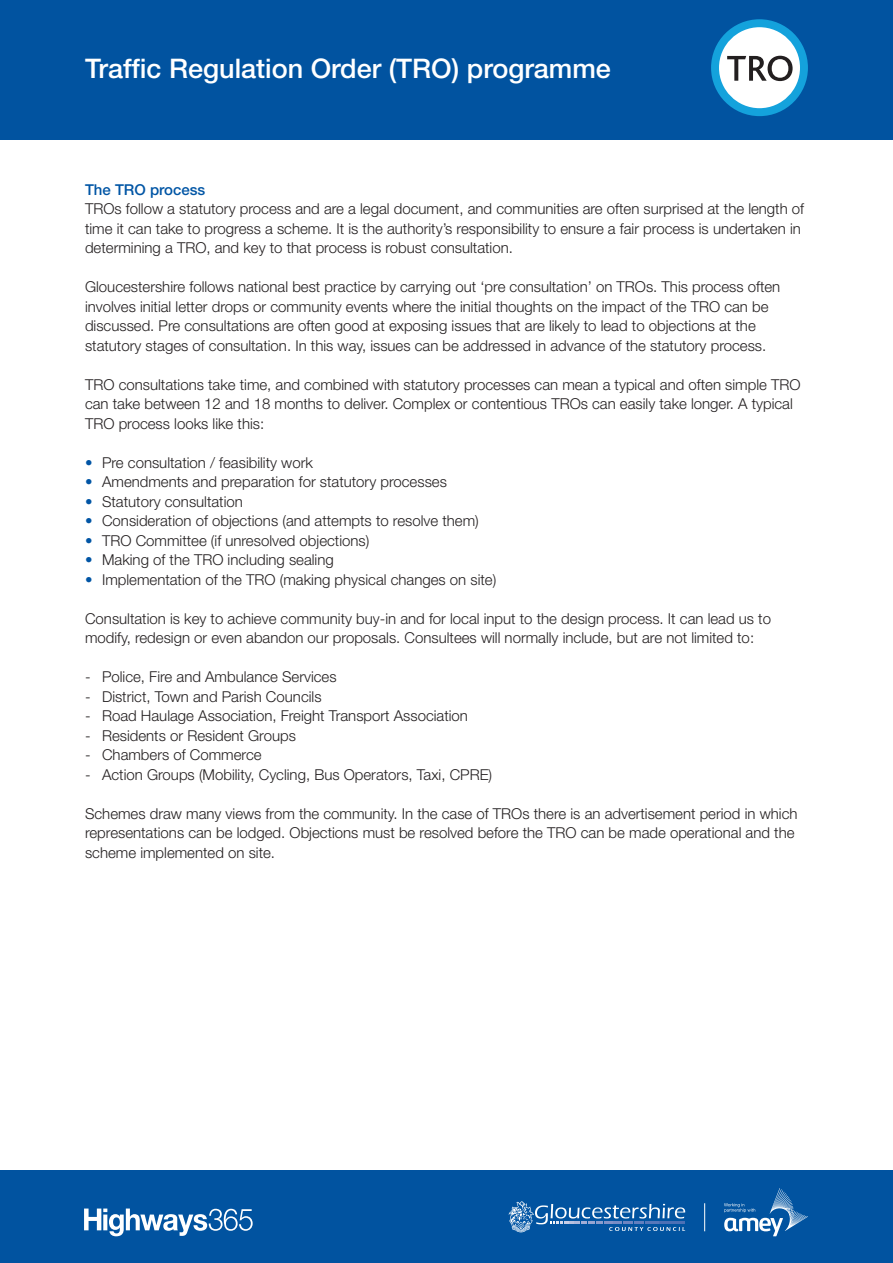
<style>
.page{position:relative;width:893px;height:1263px;background:#fff}
.page>*{position:absolute;margin:0;border:0;box-sizing:border-box;transform-origin:0 0}
.t1{font:500 27px "Helvetica Neue";color:#fff}
.t2{font:300 15px/19.5px "Helvetica Neue";color:#231f20}
.t3{font:500 15px "Helvetica Neue";color:#0155a5}
.s1{color:#0155a5}
</style>
<div class="page">
<div style="left:0;top:0;width:893px;height:139px;background:#0153a0"></div>
<div style="left:0;top:1170px;width:893px;height:93px;background:#0153a0"></div>
<svg style="left:724px;top:1188px;width:84px;height:48px"></svg>
<svg style="left:704px;top:1203px;width:1px;height:28px"></svg>
<svg style="left:508px;top:1201px;width:177px;height:31px"></svg>
<svg style="left:84px;top:1208px;width:169px;height:28px"></svg>
<svg style="left:711px;top:19px;width:97px;height:97px"></svg>
<p class="t1" style="left:85px;top:53px;width:527px">Traffic Regulation Order (TRO) programme</p>
<p class="t3" style="left:85px;top:180px;width:122px">The TRO process</p>
<p class="t2" style="left:85px;top:199px;width:721px">TROs follow a statutory process and are a legal document, and communities are often surprised at the length of time it can take to progress a scheme. It is the authority’s responsibility to ensure a fair process is undertaken in determining a TRO, and key to that process is robust consultation.</p>
<p class="t2" style="left:85px;top:277px;width:697px">Gloucestershire follows national best practice by carrying out ‘pre consultation’ on TROs. This process often involves initial letter drops or community events where the initial thoughts on the impact of the TRO can be discussed. Pre consultations are often good at exposing issues that are likely to lead to objections at the statutory stages of consultation. In this way, issues can be addressed in advance of the statutory process.</p>
<p class="t2" style="left:85px;top:374px;width:717px">TRO consultations take time, and combined with statutory processes can mean a typical and often simple TRO can take between 12 and 18 months to deliver. Complex or contentious TROs can easily take longer. A typical<br>TRO process looks like this:</p>
<p class="t2" style="left:85px;top:452px;width:229px"><span class="s1">•</span> Pre consultation / feasibility work</p>
<p class="t2" style="left:85px;top:472px;width:363px"><span class="s1">•</span> Amendments and preparation for statutory processes</p>
<p class="t2" style="left:85px;top:491px;width:159px"><span class="s1">•</span> Statutory consultation</p>
<p class="t2" style="left:85px;top:511px;width:395px"><span class="s1">•</span> Consideration of objections (and attempts to resolve them)</p>
<p class="t2" style="left:85px;top:530px;width:286px"><span class="s1">•</span> TRO Committee (if unresolved objections)</p>
<p class="t2" style="left:85px;top:550px;width:250px"><span class="s1">•</span> Making of the TRO including sealing</p>
<p class="t2" style="left:85px;top:569px;width:413px"><span class="s1">•</span> Implementation of the TRO (making physical changes on site)</p>
<p class="t2" style="left:85px;top:608px;width:687px">Consultation is key to achieve community buy-in and for local input to the design process. It can lead us to modify, redesign or even abandon our proposals. Consultees will normally include, but are not limited to:</p>
<p class="t2" style="left:85px;top:667px;width:253px">- Police, Fire and Ambulance Services</p>
<p class="t2" style="left:85px;top:686px;width:238px">- District, Town and Parish Councils</p>
<p class="t2" style="left:85px;top:706px;width:384px">- Road Haulage Association, Freight Transport Association</p>
<p class="t2" style="left:85px;top:725px;width:212px">- Residents or Resident Groups</p>
<p class="t2" style="left:85px;top:745px;width:178px">- Chambers of Commerce</p>
<p class="t2" style="left:85px;top:764px;width:409px">- Action Groups (Mobility, Cycling, Bus Operators, Taxi, CPRE)</p>
<p class="t2" style="left:85px;top:803px;width:714px">Schemes draw many views from the community. In the case of TROs there is an advertisement period in which representations can be lodged. Objections must be resolved before the TRO can be made operational and the scheme implemented on site.</p>
</div>
